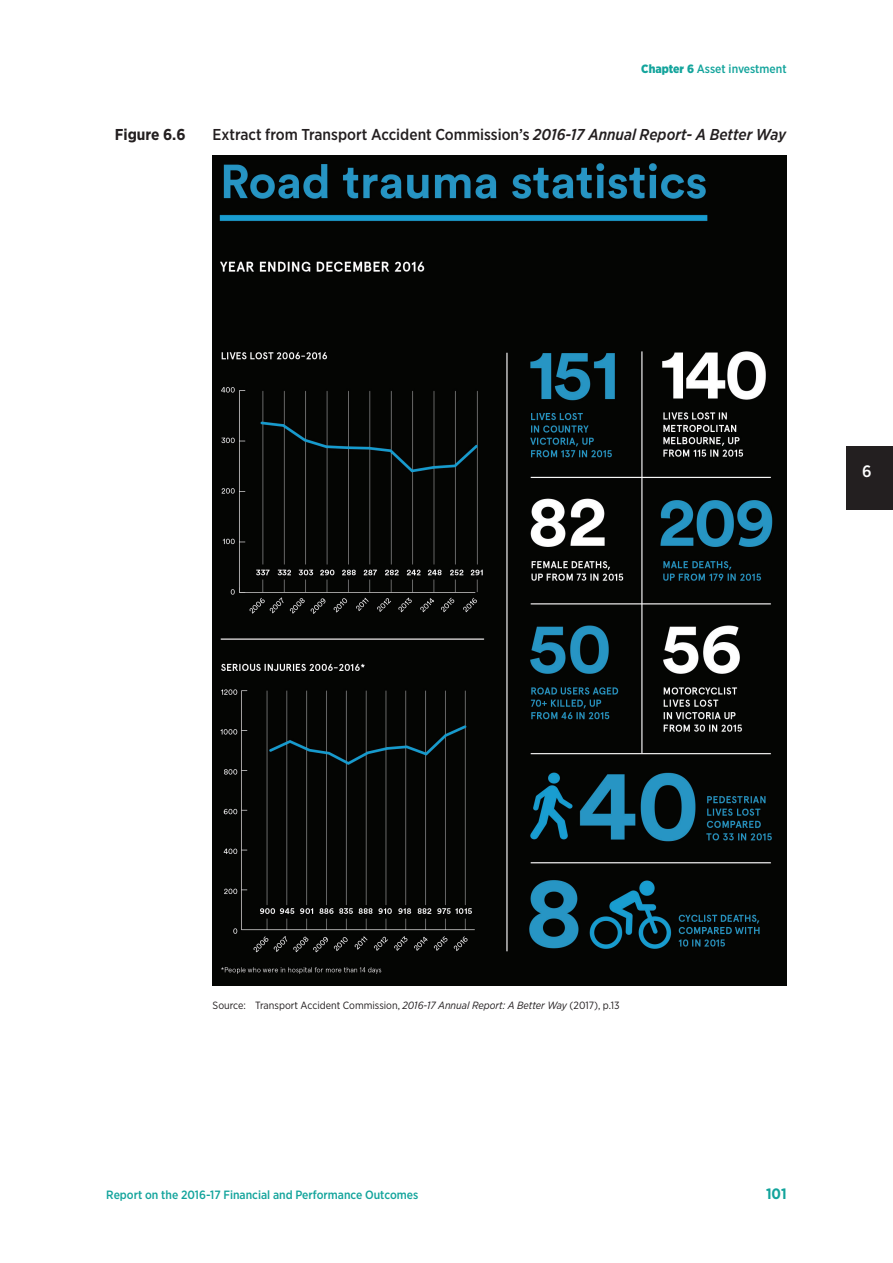
<style>
.page{position:relative;width:893px;height:1263px;background:#fff}
.page>*{position:absolute;margin:0;border:0;box-sizing:border-box;transform-origin:0 0}
.t1{font:500 16.5px "Gotham Narrow";color:#fff}
.t2{font:500 15.75px "Gotham Narrow";color:#231f20}
.t3{font:700 15.75px "Gotham Narrow";color:#231f20}
.t4{font:700 15px "Gotham Narrow";color:#13a49c}
.t5{font:500 12px "Gotham Narrow";color:#13a49c}
.Table_-_Source{font:10.5px "Gotham Narrow";color:#231f20}
.s1{font-weight:900}
.s2{font-style:italic}
</style>
<div class="page">
<div style="left:846px;top:446px;width:47px;height:64px;background:#231f20"></div>
<img style="left:213px;top:155px;width:574px;height:831px">
<p class="t5" style="left:641px;top:62px;width:147px"><span class="s1">Chapter 6</span> Asset investment</p>
<p class="t3" style="left:115px;top:125px;width:72px">Figure 6.6</p>
<p class="t2" style="left:213px;top:125px;width:575px">Extract from Transport Accident Commission’s <span class="s2">2016‑17 Annual Report‑ A Better Way</span></p>
<h1 class="t1" style="left:862px;top:460px;width:11px">6</h1>
<p class="Table_-_Source" style="left:213px;top:999px;width:408px">Source: Transport Accident Commission, <span class="s2">2016‑17 Annual Report: A Better Way</span> (2017), p.13</p>
<p class="t5" style="left:106px;top:1187px;width:314px">Report on the 2016-17 Financial and Performance Outcomes</p>
<h3 class="t4" style="left:766px;top:1184px;width:22px">101</h3>
</div>
